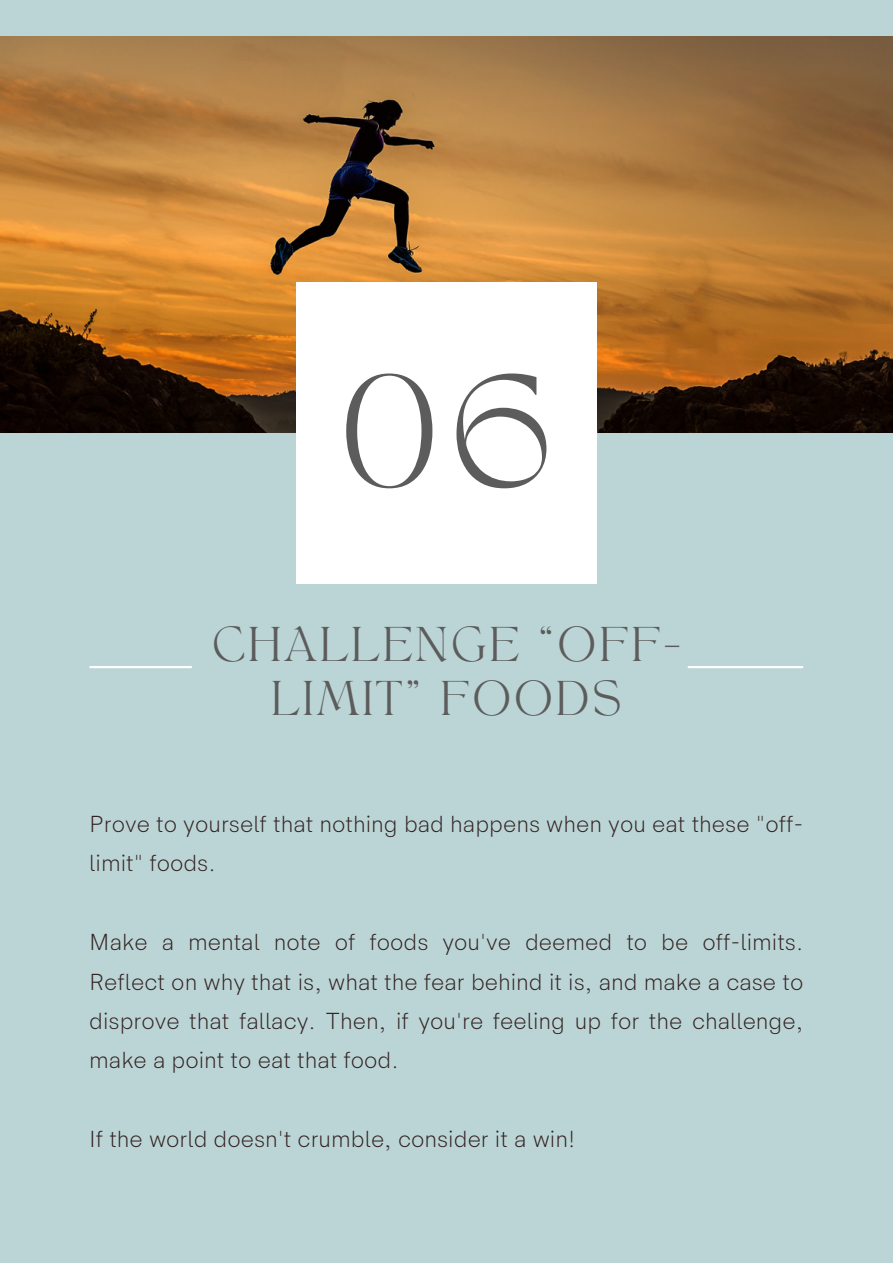
<style>
.page{position:relative;width:893px;height:1264px;background:#fff}
.page>*{position:absolute;margin:0;border:0;box-sizing:border-box;transform-origin:0 0}
.t1{font:109.35px "TANAEGEAN";color:#5c5c5c}
.t2{font:34.05px/54px "TANAEGEAN";letter-spacing:.085em;color:#5c5c5c;text-align:center}
.t3{font:300 23.4px/39.3px "HK Sentiments";color:#332322}
</style>
<div class="page">
<div style="left:0;top:0;width:892px;height:1262px;background:#bbd4d5"></div>
<img style="left:0;top:37px;width:892px;height:396px">
<hr style="left:90px;top:666px;width:101px;height:2px;background:#fff">
<hr style="left:688px;top:666px;width:114px;height:2px;background:#fff">
<div style="left:296px;top:282px;width:300px;height:301px;background:#fff"></div>
<p class="t1" style="left:339px;top:369px;width:215px">06</p>
<p class="t2" style="left:212px;top:623px;width:470px">CHALLENGE “OFF-<br>LIMIT” FOODS</p>
<p class="t3" style="left:89px;top:805px;width:715px">Prove to yourself that nothing bad happens when you eat these "off&shy;limit" foods.</p>
<p class="t3" style="left:89px;top:923px;width:715px;text-align:justify">Make a mental note of foods you've deemed to be off-limits.<br>Reflect on why that is, what the fear behind it is, and make a case to disprove that fallacy. Then, if you're feeling up for the challenge, make a point to eat that food.</p>
<p class="t3" style="left:89px;top:1120px;width:487px">If the world doesn't crumble, consider it a win!</p>
</div>
